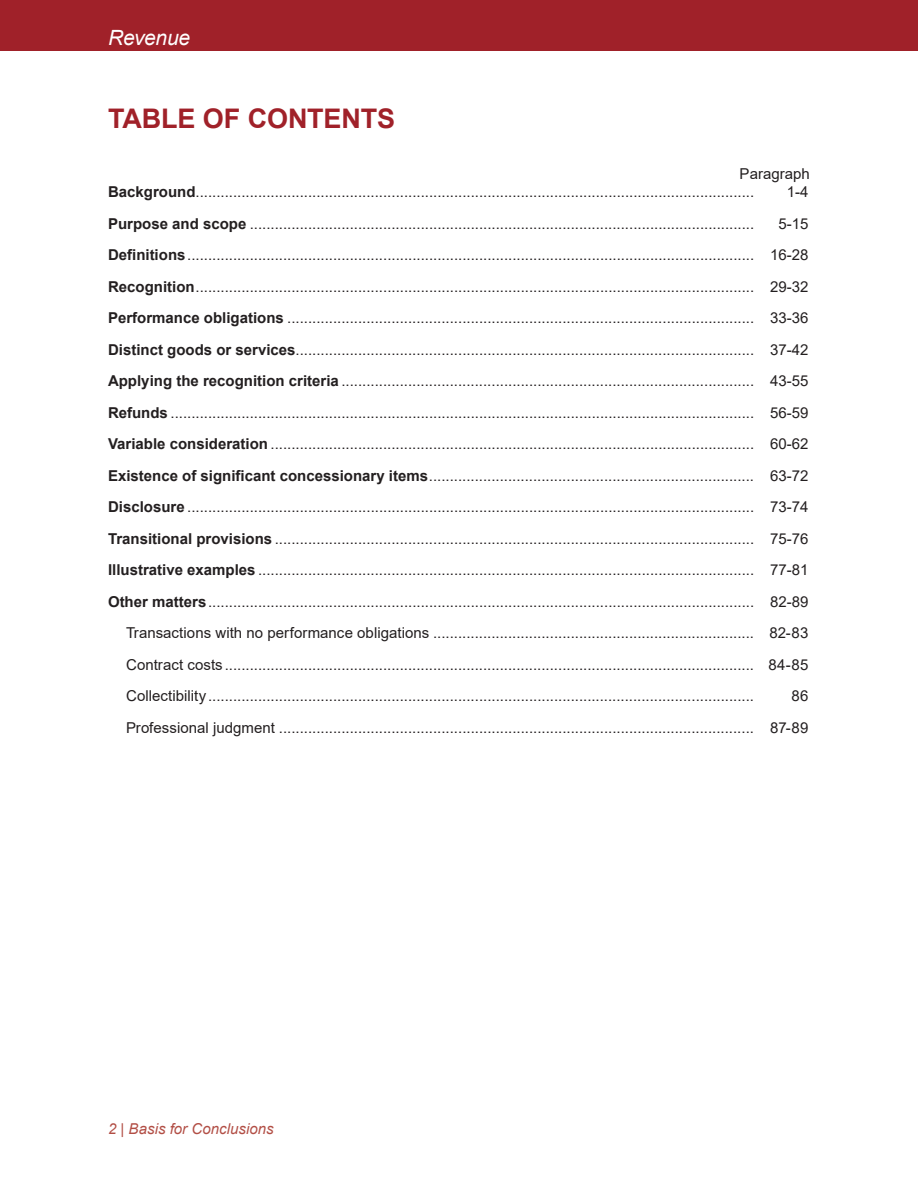
<style>
.page{position:relative;width:918px;height:1188px;background:#fff}
.page>*{position:absolute;margin:0;border:0;box-sizing:border-box;transform-origin:0 0}
.Head_1{font:700 27px "Arial";letter-spacing:-.005em;color:#a02129}
.t1{font:italic 21px "Arial";letter-spacing:-.01em;color:#fff}
.TOC_1{font:15px "Arial";color:#231f20}
.TOC_2{font:15px "Arial";letter-spacing:.005em;color:#231f20}
.t2{font:italic 15px "Arial";letter-spacing:.005em;color:#b24e45}
.Content{font:15px "Arial";letter-spacing:.005em;color:#231f20}
.s1{font-weight:700}
</style>
<div class="page">
<div style="left:0;top:0;width:918px;height:51px;background:#a02129"></div>
<h2 class="t1" style="left:108px;top:24px;width:84px">Revenue</h2>
<p class="Head_1" style="left:108px;top:99px;width:289px">TABLE OF CONTENTS</p>
<p class="Content" style="left:740px;top:164px;width:72px">Paragraph</p>
<p class="TOC_1" style="left:108px;top:182px;width:648px"><span class="s1">Background</span>......................................................................................................................................</p>
<p class="TOC_1" style="left:787px;top:182px;width:23px">1-4</p>
<p class="TOC_1" style="left:108px;top:213px;width:648px"><span class="s1">Purpose and scope</span> .........................................................................................................................</p>
<p class="TOC_1" style="left:778px;top:213px;width:32px">5-15</p>
<p class="TOC_1" style="left:108px;top:245px;width:702px"><span class="s1">Definitions</span>........................................................................................................................................ 16-28</p>
<p class="TOC_1" style="left:108px;top:276px;width:702px"><span class="s1">Recognition</span>...................................................................................................................................... 29-32</p>
<p class="TOC_1" style="left:108px;top:308px;width:702px"><span class="s1">Performance obligations</span> ................................................................................................................ 33-36</p>
<p class="TOC_1" style="left:108px;top:339px;width:702px"><span class="s1">Distinct goods or services</span>.............................................................................................................. 37-42</p>
<p class="TOC_1" style="left:108px;top:371px;width:702px"><span class="s1">Applying the recognition criteria</span> ................................................................................................... 43-55</p>
<p class="TOC_1" style="left:108px;top:402px;width:702px"><span class="s1">Refunds</span> ............................................................................................................................................ 56-59</p>
<p class="TOC_1" style="left:108px;top:434px;width:702px"><span class="s1">Variable consideration</span> .................................................................................................................... 60-62</p>
<p class="TOC_1" style="left:108px;top:465px;width:702px"><span class="s1">Existence of significant concessionary items</span>.............................................................................. 63-72</p>
<p class="TOC_1" style="left:108px;top:497px;width:702px"><span class="s1">Disclosure</span> ........................................................................................................................................ 73-74</p>
<p class="TOC_1" style="left:108px;top:528px;width:702px"><span class="s1">Transitional provisions</span> ................................................................................................................... 75-76</p>
<p class="TOC_1" style="left:108px;top:560px;width:702px"><span class="s1">Illustrative examples</span> ....................................................................................................................... 77-81</p>
<p class="TOC_1" style="left:108px;top:591px;width:702px"><span class="s1">Other matters</span>................................................................................................................................... 82-89</p>
<p class="TOC_2" style="left:126px;top:623px;width:684px">Transactions with no performance obligations ............................................................................. 82-83</p>
<p class="TOC_2" style="left:126px;top:654px;width:684px">Contract costs............................................................................................................................... 84-85</p>
<p class="TOC_2" style="left:126px;top:686px;width:630px">Collectibility...................................................................................................................................</p>
<p class="TOC_2" style="left:792px;top:686px;width:18px">86</p>
<p class="TOC_2" style="left:126px;top:717px;width:684px">Professional judgment .................................................................................................................. 87-89</p>
<p class="t2" style="left:108px;top:1119px;width:167px">2 | Basis for Conclusions</p>
</div>
